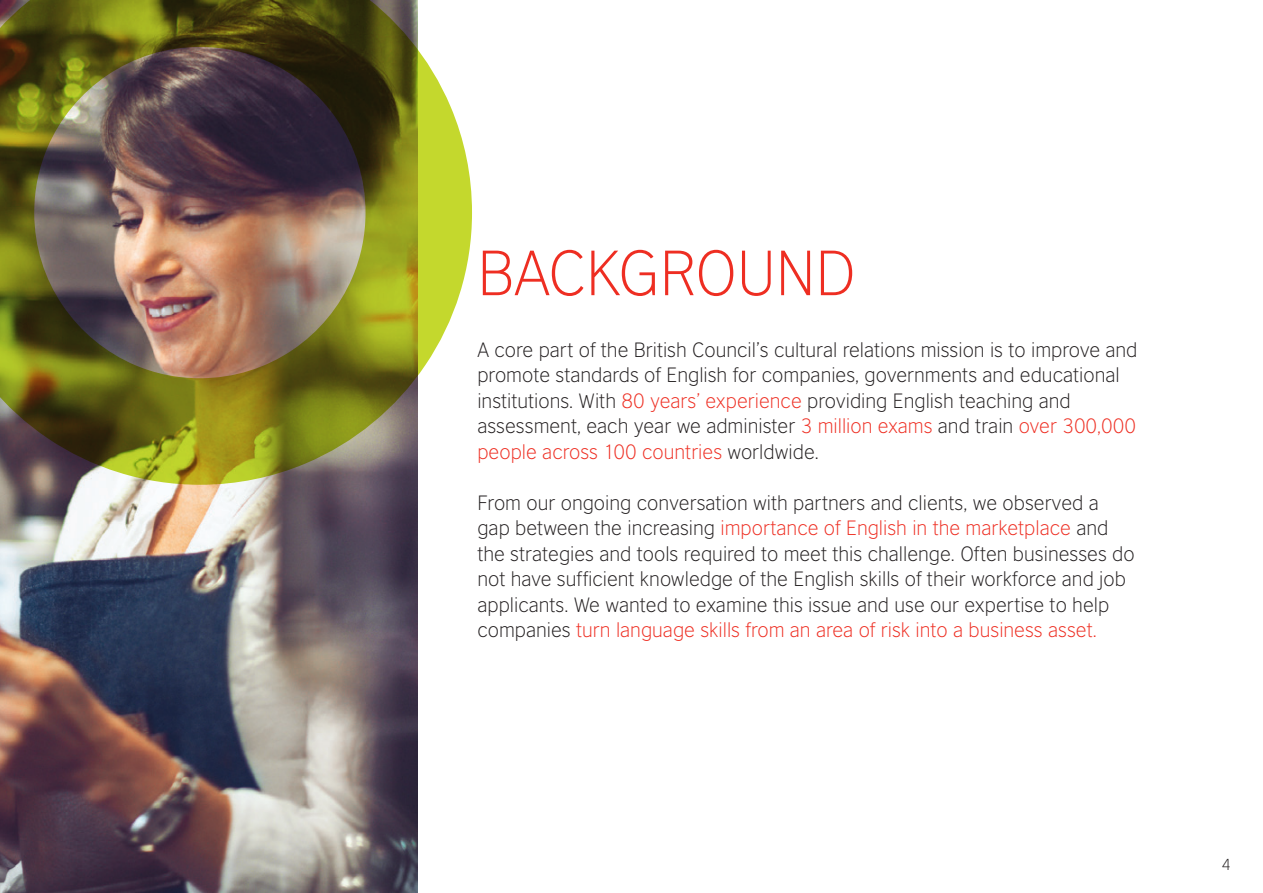
<style>
.page{position:relative;width:1263px;height:893px;background:#fff}
.page>*{position:absolute;margin:0;border:0;box-sizing:border-box;transform-origin:0 0}
.t1{font:300 60px "British Council Sans";color:#ee2e22}
.t2{font:300 19.5px/25.5px "British Council Sans";color:#231f20}
.t3{font:300 15px "British Council Sans";color:#231f20}
.s1{color:#ee2e22}
</style>
<div class="page">
<img style="left:0;top:485px;width:417px;height:408px">
<img style="left:0;top:0;width:472px;height:485px">
<h1 class="t1" style="left:477px;top:237px;width:380px">BACKGROUND</h1>
<p class="t2" style="left:477px;top:337px;width:662px">A core part of the British Council’s cultural relations mission is to improve and promote standards of English for companies, governments and educational institutions. With <span class="s1">80 years’ experience</span> providing English teaching and assessment, each year we administer <span class="s1">3 million exams</span> and train <span class="s1">over 300,000 people across 100 countries</span> worldwide.</p>
<p class="t2" style="left:477px;top:490px;width:659px">From our ongoing conversation with partners and clients, we observed a gap between the increasing <span class="s1">importance of English in the marketplace</span> and the strategies and tools required to meet this challenge. Often businesses do not have sufficient knowledge of the English skills of their workforce and job applicants. We wanted to examine this issue and use our expertise to help companies <span class="s1">turn language skills from an area of risk into a business asset.</span></p>
<p class="t3" style="left:1222px;top:855px;width:10px">4</p>
</div>
